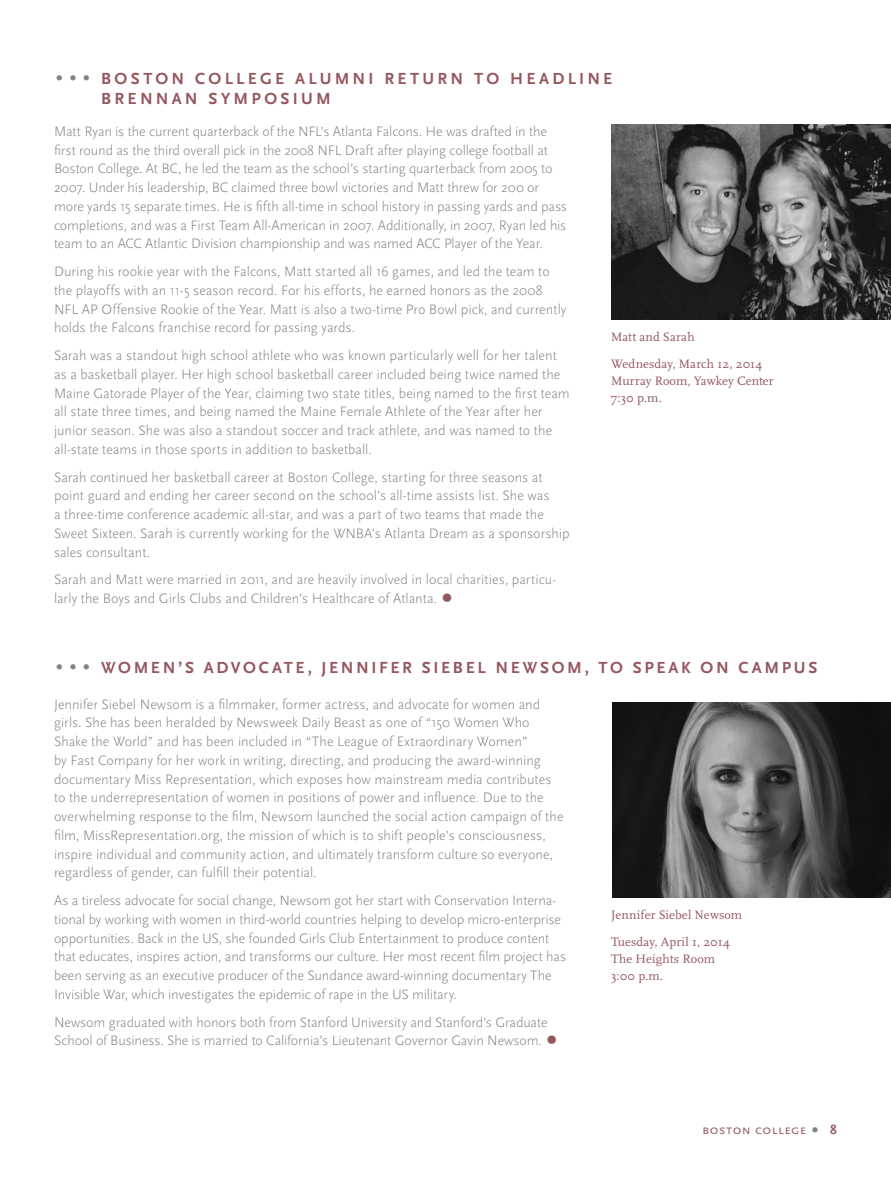
<style>
.page{position:relative;width:891px;height:1188px;background:#fff}
.page>*{position:absolute;margin:0;border:0;box-sizing:border-box;transform-origin:0 0}
.t1{font:italic 36px "Scala OT";color:#95575e}
.t2{font:italic 22.5px "Scala OT";color:#838386}
.t3{font:700 16.8px "Scala Sans OT";letter-spacing:.16em;color:#95575e}
.t4{font:700 16.8px/20.7px "Scala Sans OT";letter-spacing:.185em;color:#95575e}
.t5{font:300 14.25px/18.8px "Scala Sans";letter-spacing:-.005em;color:#838386}
.t6{font:13.5px "Scala Sans OT";letter-spacing:.03em;color:#95575e}
.t7{font:12.75px/26.2px "Scala";letter-spacing:.01em;color:#95575e}
.s1{font-family:"Scala OT";font-weight:400;font-style:italic;font-size:22.5px;color:#838386}
.s2{font-family:"Scala OT";font-style:italic;font-size:22.5px;color:#838386}
.s3{font-weight:700}
</style>
<div class="page">
<hr style="left:0;top:37px;width:1px;height:1047px;background:#adadaf">
<img style="left:611px;top:124px;width:280px;height:196px">
<img style="left:612px;top:702px;width:279px;height:196px">
<h2 class="t2" style="left:55px;top:64px;width:37px">• • •</h2>
<p class="t4" style="left:101px;top:68px;width:513px">BOSTON COLLEGE ALUMNI RETURN TO HEADLINE<br>BRENNAN SYMPOSIUM</p>
<p class="t5" style="left:54px;top:122px;width:515px">Matt Ryan is the current quarterback of the NFL’s Atlanta Falcons. He was drafted in the first round as the third overall pick in the 2008 NFL Draft after playing college football at Boston College. At BC, he led the team as the school’s starting quarterback from 2005 to 2007. Under his leadership, BC claimed three bowl victories and Matt threw for 200 or more yards 15 separate times. He is fifth all-time in school history in passing yards and pass completions, and was a First Team All-American in 2007. Additionally, in 2007, Ryan led his team to an ACC Atlantic Division championship and was named ACC Player of the Year.</p>
<p class="t5" style="left:54px;top:262px;width:514px">During his rookie year with the Falcons, Matt started all 16 games, and led the team to the playoffs with an 11-5 season record. For his efforts, he earned honors as the 2008<br>NFL AP Offensive Rookie of the Year. Matt is also a two-time Pro Bowl pick, and currently holds the Falcons franchise record for passing yards.</p>
<p class="t5" style="left:54px;top:346px;width:517px">Sarah was a standout high school athlete who was known particularly well for her talent as a basketball player. Her high school basketball career included being twice named the Maine Gatorade Player of the Year, claiming two state titles, being named to the first team all state three times, and being named the Maine Female Athlete of the Year after her junior season. She was also a standout soccer and track athlete, and was named to the all-state teams in those sports in addition to basketball.</p>
<p class="t5" style="left:54px;top:468px;width:517px">Sarah continued her basketball career at Boston College, starting for three seasons at point guard and ending her career second on the school’s all-time assists list. She was<br>a three-time conference academic all-star, and was a part of two teams that made the Sweet Sixteen. Sarah is currently working for the WNBA’s Atlanta Dream as a sponsorship sales consultant.</p>
<p class="t5" style="left:54px;top:571px;width:504px">Sarah and Matt were married in 2011, and are heavily involved in local charities, particu&shy;larly the Boys and Girls Clubs and Children’s Healthcare of Atlanta.</p>
<h1 class="t1" style="left:441px;top:575px;width:14px">•</h1>
<p class="t7" style="left:611px;top:324px;width:153px">Matt and Sarah<br>Wednesday, March 12, 2014</p>
<p class="t7" style="left:611px;top:372px;width:164px;line-height:17.2px">Murray Room, Yawkey Center<br>7:30 p.m.</p>
<p class="t3" style="left:55px;top:658px;width:763px"><span class="s1">• • •</span> WOMEN’S ADVOCATE, JENNIFER SIEBEL NEWSOM, TO SPEAK ON CAMPUS</p>
<p class="t5" style="left:54px;top:695px;width:511px">Jennifer Siebel Newsom is a filmmaker, former actress, and advocate for women and girls. She has been heralded by Newsweek Daily Beast as one of “150 Women Who Shake the World” and has been included in “The League of Extraordinary Women”<br>by Fast Company for her work in writing, directing, and producing the award-winning documentary Miss Representation, which exposes how mainstream media contributes to the underrepresentation of women in positions of power and influence. Due to the overwhelming response to the film, Newsom launched the social action campaign of the film, MissRepresentation.org, the mission of which is to shift people’s consciousness, inspire individual and community action, and ultimately transform culture so everyone, regardless of gender, can fulfill their potential.</p>
<p class="t5" style="left:54px;top:891px;width:514px">As a tireless advocate for social change, Newsom got her start with Conservation Interna&shy;tional by working with women in third-world countries helping to develop micro-enterprise opportunities. Back in the US, she founded Girls Club Entertainment to produce content that educates, inspires action, and transforms our culture. Her most recent film project has been serving as an executive producer of the Sundance award-winning documentary The Invisible War, which investigates the epidemic of rape in the US military.</p>
<p class="t5" style="left:54px;top:1013px;width:495px">Newsom graduated with honors both from Stanford University and Stanford’s Graduate<br>School of Business. She is married to California’s Lieutenant Governor Gavin Newsom.</p>
<h1 class="t1" style="left:545px;top:1017px;width:14px">•</h1>
<p class="t7" style="left:611px;top:902px;width:133px">Jennifer Siebel Newsom<br>Tuesday, April 1, 2014</p>
<p class="t7" style="left:611px;top:950px;width:105px;line-height:17.2px">The Heights Room<br>3:00 p.m.</p>
<p class="t6" style="left:703px;top:1123px;width:136px">boston college <span class="s2">•</span> <span class="s3">8</span></p>
</div>
